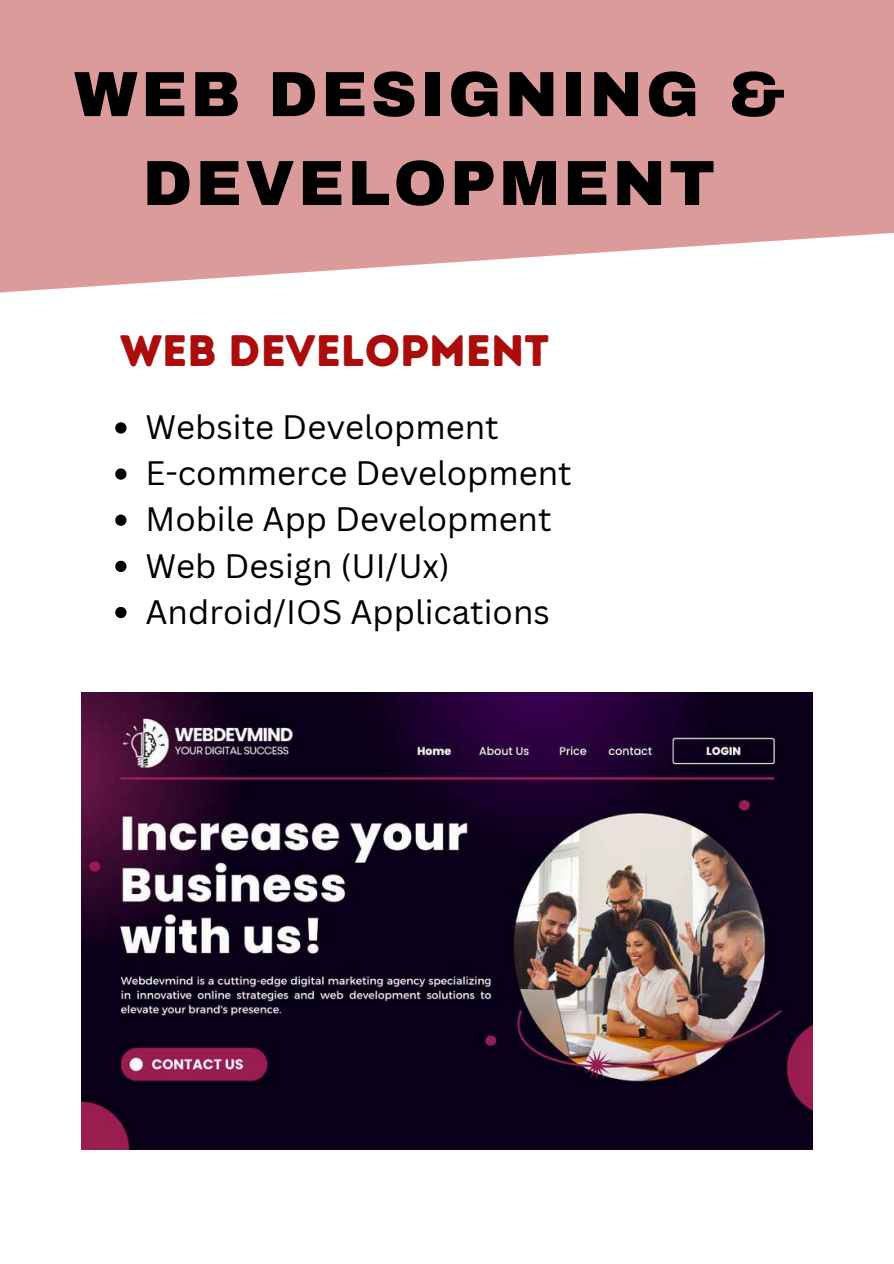
<style>
.page{position:relative;width:894px;height:1264px;background:#fff}
.page>*{position:absolute;margin:0;border:0;box-sizing:border-box;transform-origin:0 0}
.t1{font:900 63.9px/88.8px "Archivo";letter-spacing:.05em;color:#000;text-align:center}
.t2{font:44.1px "Intro Rust Base";color:#ab0c0c}
.t3{font:33px/46.2px "Canva Sans";color:#000}
</style>
<div class="page">
<img style="left:81px;top:692px;width:731px;height:457px">
<svg style="left:0;top:0;width:893px;height:293px;background:#dfa5a5"></svg>
<svg style="left:115px;top:422px;width:11px;height:11px"></svg>
<svg style="left:115px;top:468px;width:11px;height:11px"></svg>
<svg style="left:115px;top:514px;width:11px;height:12px"></svg>
<svg style="left:115px;top:560px;width:11px;height:12px"></svg>
<svg style="left:115px;top:607px;width:11px;height:11px"></svg>
<h1 class="t1" style="left:74px;top:50px;width:711px">WEB DESIGNING &amp;<br>DEVELOPMENT</h1>
<h2 class="t2" style="left:120px;top:324px;width:430px">WEB DEVELOPMENT</h2>
<p class="t3" style="left:145px;top:403px;width:427px">Website Development<br>E-commerce Development<br>Mobile App Development<br>Web Design (UI/Ux)<br>Android/IOS Applications</p>
</div>
